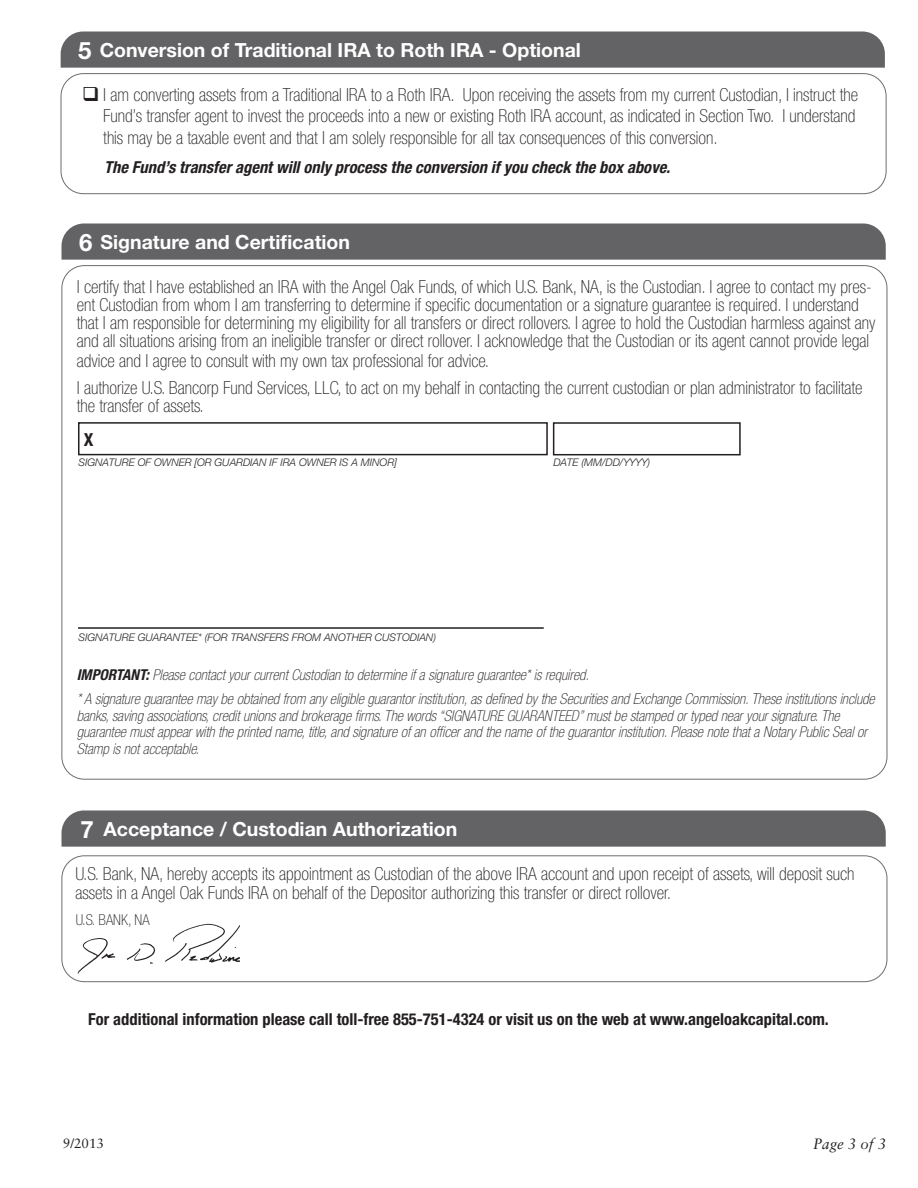
<style>
.page{position:relative;width:918px;height:1188px;background:#fff}
.page>*{position:absolute;margin:0;border:0;box-sizing:border-box;transform-origin:0 0}
.t1{font:700 24px "Helvetica Neue";color:#fff}
.t2{font:700 19.5px "Helvetica Neue";color:#fff}
.t3{font:100 condensed 18px/18.3px "Helvetica Neue";color:#231f20}
.t4{font:700 condensed 18px "Helvetica Neue";color:#231f20}
.t5{font:700 condensed 16.5px "Helvetica Neue";color:#231f20}
.t6{font:italic 700 condensed 16.5px "Helvetica Neue";color:#231f20}
.t7{font:italic 100 condensed 15px/16.5px "Helvetica Neue";color:#231f20}
.t8{font:100 condensed 15px "Helvetica Neue";color:#231f20}
.t9{font:italic 15px "Sabon";color:#231f20}
.t10{font:13.5px "Sabon";color:#231f20}
.t11{font:italic 300 10.5px "Helvetica Neue";color:#231f20}
.s1{font-weight:700}
</style>
<div class="page">
<div style="left:62px;top:223px;width:824px;height:37px;background:#636366"></div>
<div style="left:78px;top:422px;width:470px;height:33px;border:2px solid #231f20"></div>
<div style="left:553px;top:422px;width:188px;height:33px;border:2px solid #231f20"></div>
<hr style="left:78px;top:627px;width:466px;height:2px;background:#231f20">
<div style="left:62px;top:810px;width:824px;height:37px;background:#636366"></div>
<div style="left:62px;top:855px;width:825px;height:127px;border:1px solid #6c6d70;border-radius:22px"></div>
<img style="left:77px;top:924px;width:163px;height:50px">
<div style="left:61px;top:31px;width:824px;height:37px;background:#636366"></div>
<div style="left:61px;top:73px;width:825px;height:121px;border:1px solid #6c6d70;border-radius:23px"></div>
<p class="t1" style="left:78px;top:35px;width:15px">5</p>
<p class="t2" style="left:100px;top:38px;width:483px">Conversion of Traditional IRA to Roth IRA - Optional</p>
<p class="t3" style="left:103px;top:83px;width:756px;line-height:21.6px;text-indent:-21px">❑ I am converting assets from a Traditional IRA to a Roth IRA. Upon receiving the assets from my current Custodian, I instruct the<br>Fund’s transfer agent to invest the proceeds into a new or existing Roth IRA account, as indicated in Section Two. I understand this may be a taxable event and that I am solely responsible for all tax consequences of this conversion.</p>
<p class="t6" style="left:104px;top:157px;width:568px">The Fund’s transfer agent will only process the conversion if you check the box above.</p>
<p class="t1" style="left:79px;top:227px;width:15px">6</p>
<p class="t2" style="left:101px;top:230px;width:251px">Signature and Certification</p>
<p class="t3" style="left:77px;top:278px;width:800px">I certify that I have established an IRA with the Angel Oak Funds, of which U.S. Bank, NA, is the Custodian. I agree to contact my pres&shy;ent Custodian from whom I am transferring to determine if specific documentation or a signature guarantee is required. I understand that I am responsible for determining my eligibility for all transfers or direct rollovers. I agree to hold the Custodian harmless against any and all situations arising from an ineligible transfer or direct rollover. I acknowledge that the Custodian or its agent cannot provide legal advice and I agree to consult with my own tax professional for advice.</p>
<p class="t3" style="left:77px;top:378px;width:787px">I authorize U.S. Bancorp Fund Services, LLC, to act on my behalf in contacting the current custodian or plan administrator to facilitate the transfer of assets.</p>
<p class="t4" style="left:84px;top:429px;width:11px">X</p>
<p class="t11" style="left:79px;top:456px;width:320px">SIGNATURE OF OWNER [OR GUARDIAN IF IRA OWNER IS A MINOR]</p>
<p class="t11" style="left:79px;top:631px;width:359px">SIGNATURE GUARANTEE* (FOR TRANSFERS FROM ANOTHER CUSTODIAN)</p>
<p class="t11" style="left:553px;top:456px;width:98px">DATE (MM/DD/YYYY)</p>
<p class="t7" style="left:77px;top:667px;width:514px"><span class="s1">IMPORTANT:</span> Please contact your current Custodian to determine if a signature guarantee* is required.</p>
<p class="t7" style="left:77px;top:691px;width:799px">* A signature guarantee may be obtained from any eligible guarantor institution, as defined by the Securities and Exchange Commission. These institutions include banks, saving associations, credit unions and brokerage firms. The words “SIGNATURE GUARANTEED” must be stamped or typed near your signature. The guarantee must appear with the printed name, title, and signature of an officer and the name of the guarantor institution. Please note that a Notary Public Seal or Stamp is not acceptable.</p>
<p class="t1" style="left:81px;top:814px;width:15px">7</p>
<p class="t2" style="left:104px;top:817px;width:355px">Acceptance / Custodian Authorization</p>
<p class="t3" style="left:75px;top:863px;width:780px;line-height:19.5px">U.S. Bank, NA, hereby accepts its appointment as Custodian of the above IRA account and upon receipt of assets, will deposit such assets in a Angel Oak Funds IRA on behalf of the Depositor authorizing this transfer or direct rollover.</p>
<p class="t8" style="left:76px;top:911px;width:75px">U.S. BANK, NA</p>
<p class="t5" style="left:88px;top:1009px;width:742px">For additional information please call toll-free 855-751-4324 or visit us on the web at www.angeloakcapital.com.</p>
<p class="t10" style="left:63px;top:1135px;width:43px">9/2013</p>
<p class="t9" style="left:813px;top:1135px;width:75px">Page 3 of 3</p>
</div>
